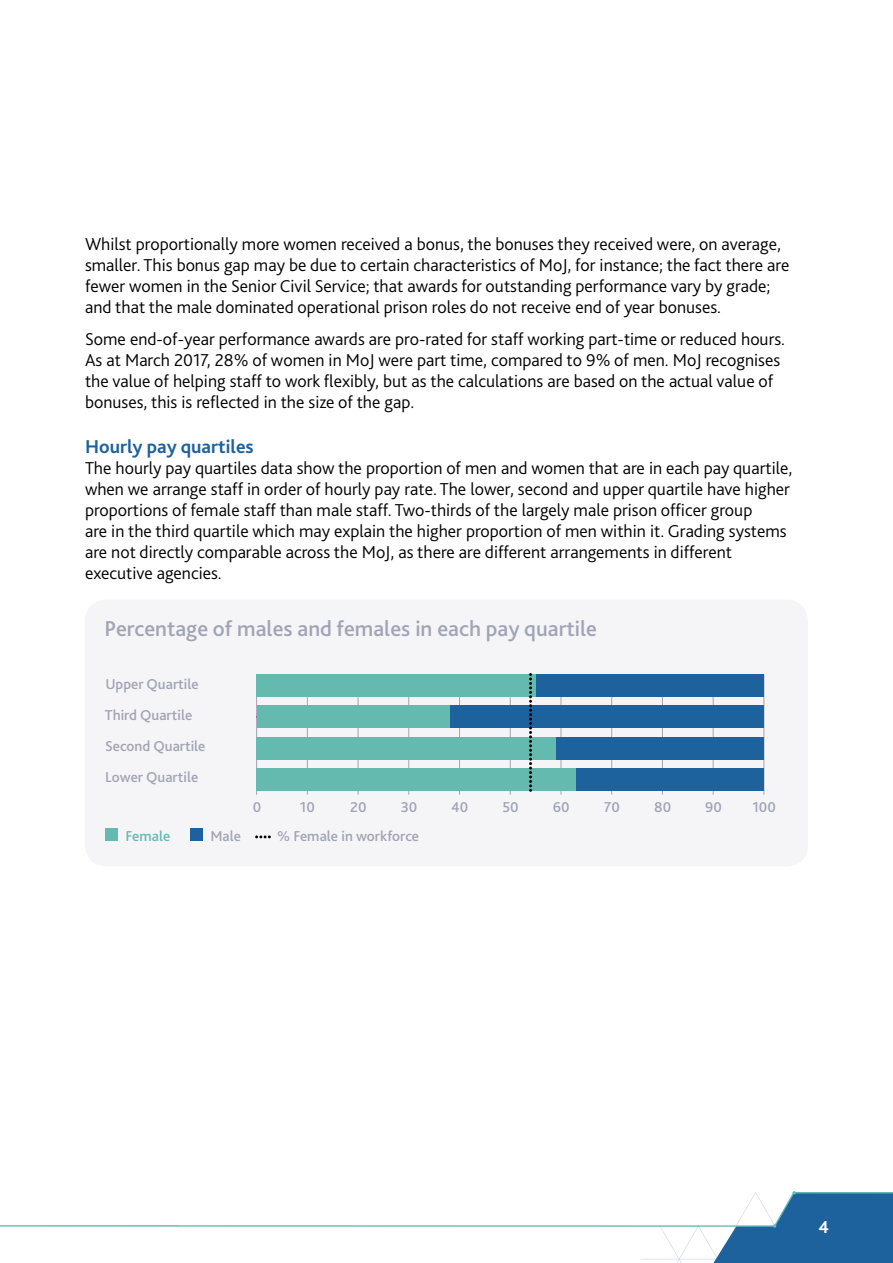
<style>
.page{position:relative;width:893px;height:1263px;background:#fff}
.page>*{position:absolute;margin:0;border:0;box-sizing:border-box;transform-origin:0 0}
.t1{font:500 22.5px "Bliss 2";color:#a0a4b4}
.Subheadings{font:700 19.5px "Bliss 2";color:#1d619d}
.Body_text{font:300 18px/21px "Bliss 2";color:#000}
.t2{font:700 18px "Bliss 2";color:#fff}
.t3{font:500 15px "Bliss 2";color:#a0a4b4}
.t4{font:500 15px "Bliss 2";color:#64baaf}
</style>
<div class="page">
<svg style="left:0;top:1191px;width:893px;height:72px"></svg>
<div style="left:85px;top:600px;width:723px;height:266px;background:#f5f5f8;border-radius:21px"></div>
<hr style="left:256px;top:674px;width:1px;height:121px;background:#a0a4b4">
<hr style="left:307px;top:674px;width:1px;height:121px;background:#a0a4b4">
<hr style="left:358px;top:674px;width:1px;height:121px;background:#a0a4b4">
<hr style="left:409px;top:674px;width:1px;height:121px;background:#a0a4b4">
<hr style="left:459px;top:674px;width:1px;height:121px;background:#a0a4b4">
<hr style="left:510px;top:674px;width:1px;height:121px;background:#a0a4b4">
<hr style="left:561px;top:674px;width:1px;height:121px;background:#a0a4b4">
<hr style="left:611px;top:674px;width:1px;height:121px;background:#a0a4b4">
<hr style="left:662px;top:674px;width:1px;height:121px;background:#a0a4b4">
<hr style="left:713px;top:674px;width:1px;height:121px;background:#a0a4b4">
<hr style="left:764px;top:674px;width:1px;height:121px;background:#a0a4b4">
<div style="left:536px;top:674px;width:228px;height:23px;background:#1d619d"></div>
<div style="left:449px;top:706px;width:315px;height:22px;background:#1d619d"></div>
<div style="left:556px;top:737px;width:208px;height:22px;background:#1d619d"></div>
<div style="left:576px;top:768px;width:188px;height:22px;background:#1d619d"></div>
<div style="left:257px;top:674px;width:279px;height:23px;background:#64baaf"></div>
<div style="left:257px;top:706px;width:192px;height:22px;background:#64baaf"></div>
<div style="left:257px;top:737px;width:299px;height:22px;background:#64baaf"></div>
<div style="left:257px;top:768px;width:319px;height:22px;background:#64baaf"></div>
<div style="left:190px;top:828px;width:13px;height:13px;background:#1d619d"></div>
<div style="left:105px;top:828px;width:13px;height:13px;background:#64baaf"></div>
<svg style="left:529px;top:674px;width:3px;height:117px"></svg>
<svg style="left:257px;top:835px;width:13px;height:3px"></svg>
<p class="Body_text" style="left:85px;top:233px;width:706px">Whilst proportionally more women received a bonus, the bonuses they received were, on average, smaller. This bonus gap may be due to certain characteristics of MoJ, for instance; the fact there are fewer women in the Senior Civil Service; that awards for outstanding performance vary by grade; and that the male dominated operational prison roles do not receive end of year bonuses.</p>
<p class="Body_text" style="left:85px;top:328px;width:702px">Some end-of-year performance awards are pro-rated for staff working part-time or reduced hours.<br>As at March 2017, 28% of women in MoJ were part time, compared to 9% of men. MoJ recognises the value of helping staff to work flexibly, but as the calculations are based on the actual value of bonuses, this is reflected in the size of the gap.</p>
<p class="Subheadings" style="left:85px;top:434px;width:170px">Hourly pay quartiles</p>
<p class="Body_text" style="left:85px;top:457px;width:709px">The hourly pay quartiles data show the proportion of men and women that are in each pay quartile, when we arrange staff in order of hourly pay rate. The lower, second and upper quartile have higher proportions of female staff than male staff. Two-thirds of the largely male prison officer group<br>are in the third quartile which may explain the higher proportion of men within it. Grading systems are not directly comparable across the MoJ, as there are different arrangements in different executive agencies.</p>
<p class="t1" style="left:105px;top:614px;width:494px">Percentage of males and females in each pay quartile</p>
<p class="t3" style="left:105px;top:675px;width:95px">Upper Quartile</p>
<p class="t3" style="left:105px;top:706px;width:89px">Third Quartile</p>
<p class="t3" style="left:105px;top:737px;width:102px">Second Quartile</p>
<p class="t3" style="left:105px;top:768px;width:95px">Lower Quartile</p>
<p class="t4" style="left:126px;top:827px;width:46px">Female</p>
<p class="t3" style="left:210px;top:827px;width:32px">Male</p>
<p class="t3" style="left:253px;top:798px;width:10px">0</p>
<p class="t3" style="left:300px;top:798px;width:16px">10</p>
<p class="t3" style="left:350px;top:798px;width:18px">20</p>
<p class="t3" style="left:401px;top:798px;width:18px">30</p>
<p class="t3" style="left:451px;top:798px;width:19px">40</p>
<p class="t3" style="left:502px;top:798px;width:18px">50</p>
<p class="t3" style="left:553px;top:798px;width:18px">60</p>
<p class="t3" style="left:604px;top:798px;width:17px">70</p>
<p class="t3" style="left:654px;top:798px;width:18px">80</p>
<p class="t3" style="left:705px;top:798px;width:18px">90</p>
<p class="t3" style="left:752px;top:798px;width:25px">100</p>
<p class="t3" style="left:277px;top:827px;width:144px">% Female in workforce</p>
<p class="t2" style="left:819px;top:1216px;width:12px">4</p>
</div>
